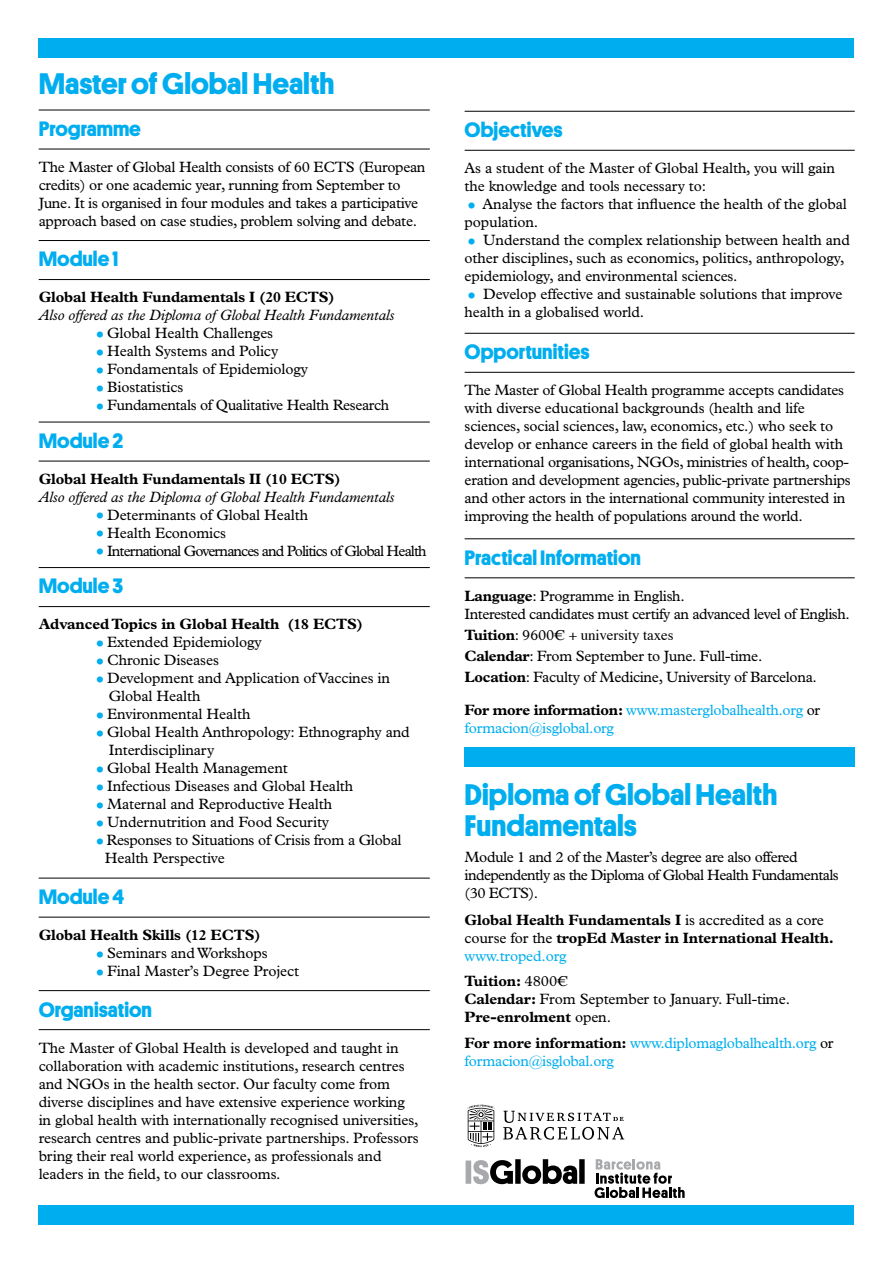
<style>
.page{position:relative;width:893px;height:1263px;background:#fff}
.page>*{position:absolute;margin:0;border:0;box-sizing:border-box;transform-origin:0 0}
.t1{font:49.5px "Plantin";color:#00aeef}
.t2{font:700 30px/31.5px "Platform";color:#00aeef}
.t3{font:700 21px "Platform";color:#00aeef}
.t4{font:15px/18px "Plantin";letter-spacing:-.01em;color:#000}
.t5{font:700 15px/18px "Plantin";letter-spacing:-.01em;color:#000}
.t6{font:15px/18px "Plantin";letter-spacing:-.02em;color:#00aeef}
.t7{font:15px/18px "Plantin";letter-spacing:-.04em;color:#000}
.t8{font:italic 15px "Plantin";letter-spacing:-.01em;color:#000}
.t9{font:15px/18px "Plantin";letter-spacing:-.03em;color:#000}
.t10{font:15px "Plantin";letter-spacing:-.06em;color:#000}
.t11{font:15px "Times";letter-spacing:-.01em;color:#000}
.s1{font-weight:700}
.s2{font-family:"Plantin";font-weight:700}
.s3{font-family:"Plantin"}
.s4{font-weight:700;color:#000}
.s5{color:#000}
.s6{font-weight:400}
.s7{font-weight:400;color:#00aeef}
.s8{font-family:"Times"}
</style>
<div class="page">
<div style="left:39px;top:38px;width:815px;height:20px;background:#00aeef"></div>
<div style="left:465px;top:747px;width:390px;height:20px;background:#00aeef"></div>
<div style="left:38px;top:1205px;width:816px;height:20px;background:#00aeef"></div>
<hr style="left:39px;top:110px;width:391px;height:1px;background:#000">
<hr style="left:39px;top:149px;width:391px;height:1px;background:#000">
<hr style="left:39px;top:240px;width:391px;height:1px;background:#000">
<hr style="left:39px;top:279px;width:391px;height:1px;background:#000">
<hr style="left:39px;top:422px;width:391px;height:1px;background:#000">
<hr style="left:39px;top:461px;width:391px;height:1px;background:#000">
<hr style="left:39px;top:567px;width:391px;height:1px;background:#000">
<hr style="left:39px;top:606px;width:391px;height:1px;background:#000">
<hr style="left:39px;top:878px;width:391px;height:1px;background:#000">
<hr style="left:39px;top:917px;width:391px;height:1px;background:#000">
<hr style="left:39px;top:990px;width:391px;height:1px;background:#000">
<hr style="left:39px;top:1029px;width:391px;height:1px;background:#000">
<hr style="left:465px;top:111px;width:390px;height:1px;background:#000">
<hr style="left:465px;top:150px;width:390px;height:1px;background:#000">
<hr style="left:465px;top:333px;width:390px;height:1px;background:#000">
<hr style="left:465px;top:372px;width:390px;height:1px;background:#000">
<hr style="left:465px;top:538px;width:390px;height:1px;background:#000">
<hr style="left:465px;top:577px;width:390px;height:1px;background:#000">
<svg style="left:466px;top:1159px;width:119px;height:25px"></svg>
<svg style="left:595px;top:1159px;width:90px;height:39px"></svg>
<svg style="left:503px;top:1111px;width:121px;height:29px"></svg>
<svg style="left:468px;top:1105px;width:27px;height:42px"></svg>
<h2 class="t2" style="left:39px;top:66px;width:297px">Master of Global Health</h2>
<h3 class="t3" style="left:39px;top:113px;width:104px">Programme</h3>
<p class="t4" style="left:39px;top:158px;width:388px">The Master of Global Health consists of 60 ECTS (European credits) or one academic year, running from September to June. It is organised in four modules and takes a participative approach based on case studies, problem solving and debate.</p>
<h3 class="t3" style="left:39px;top:244px;width:81px">Module 1</h3>
<p class="t5" style="left:39px;top:288px;width:298px">Global Health Fundamentals I (20 ECTS)</p>
<p class="t8" style="left:39px;top:307px;width:357px">Also offered as the Diploma of Global Health Fundamentals</p>
<h1 class="t1" style="left:93px;top:292px;width:16px">.</h1>
<p class="t4" style="left:107px;top:324px;width:167px">Global Health Challenges</p>
<h1 class="t1" style="left:93px;top:310px;width:16px">.</h1>
<p class="t4" style="left:107px;top:342px;width:173px">Health Systems and Policy</p>
<h1 class="t1" style="left:93px;top:328px;width:16px">.</h1>
<p class="t4" style="left:107px;top:360px;width:202px">Fondamentals of Epidemiology</p>
<h1 class="t1" style="left:93px;top:346px;width:16px">.</h1>
<p class="t4" style="left:107px;top:378px;width:78px">Biostatistics</p>
<h1 class="t1" style="left:93px;top:364px;width:16px">.</h1>
<p class="t4" style="left:107px;top:396px;width:284px">Fundamentals of Qualitative Health Research</p>
<h3 class="t3" style="left:39px;top:425px;width:86px">Module 2</h3>
<p class="t5" style="left:39px;top:470px;width:304px">Global Health Fundamentals II (10 ECTS)</p>
<p class="t8" style="left:39px;top:488px;width:357px">Also offered as the Diploma of Global Health Fundamentals</p>
<h1 class="t1" style="left:93px;top:473px;width:16px">.</h1>
<p class="t4" style="left:107px;top:506px;width:202px">Determinants of Global Health</p>
<h1 class="t1" style="left:93px;top:491px;width:16px">.</h1>
<p class="t4" style="left:107px;top:524px;width:120px">Health Economics</p>
<h1 class="t1" style="left:93px;top:509px;width:16px">.</h1>
<p class="t10" style="left:107px;top:542px;width:321px">International Governances and Politics of Global Health</p>
<h3 class="t3" style="left:39px;top:571px;width:86px">Module 3</h3>
<p class="t5" style="left:39px;top:615px;width:326px">Advanced Topics in Global Health (18 ECTS)</p>
<h1 class="t1" style="left:93px;top:601px;width:16px">.</h1>
<p class="t4" style="left:107px;top:633px;width:156px">Extended Epidemiology</p>
<h1 class="t1" style="left:93px;top:619px;width:16px">.</h1>
<p class="t4" style="left:107px;top:651px;width:113px">Chronic Diseases</p>
<h1 class="t1" style="left:93px;top:637px;width:16px">.</h1>
<p class="t4" style="left:107px;top:669px;width:284px">Development and Application of Vaccines in<br>Global Health</p>
<h1 class="t1" style="left:93px;top:673px;width:16px">.</h1>
<p class="t4" style="left:107px;top:705px;width:145px">Environmental Health</p>
<h1 class="t1" style="left:93px;top:691px;width:16px">.</h1>
<p class="t4" style="left:107px;top:723px;width:304px">Global Health Anthropology: Ethnography and<br>Interdisciplinary</p>
<h1 class="t1" style="left:93px;top:727px;width:16px">.</h1>
<p class="t4" style="left:107px;top:759px;width:182px">Global Health Management</p>
<h1 class="t1" style="left:93px;top:745px;width:16px">.</h1>
<p class="t4" style="left:107px;top:777px;width:248px">Infectious Diseases and Global Health</p>
<h1 class="t1" style="left:93px;top:763px;width:16px">.</h1>
<p class="t4" style="left:107px;top:795px;width:226px">Maternal and Reproductive Health</p>
<h1 class="t1" style="left:93px;top:781px;width:16px">.</h1>
<p class="t4" style="left:107px;top:813px;width:223px">Undernutrition and Food Security</p>
<h1 class="t1" style="left:93px;top:799px;width:16px">.</h1>
<p class="t4" style="left:105px;top:831px;width:298px">Responses to Situations of Crisis from a Global<br>Health Perspective</p>
<h3 class="t3" style="left:39px;top:881px;width:87px">Module 4</h3>
<p class="t5" style="left:39px;top:926px;width:223px">Global Health Skills (12 ECTS)</p>
<h1 class="t1" style="left:93px;top:911px;width:16px">.</h1>
<p class="t4" style="left:107px;top:944px;width:162px">Seminars and Workshops</p>
<h1 class="t1" style="left:93px;top:929px;width:16px">.</h1>
<p class="t4" style="left:107px;top:962px;width:193px">Final Master’s Degree Project</p>
<h3 class="t3" style="left:39px;top:994px;width:115px">Organisation</h3>
<p class="t4" style="left:39px;top:1038px;width:382px">The Master of Global Health is developed and taught in collaboration with academic institutions, research centres and NGOs in the health sector. Our faculty come from diverse disciplines and have extensive experience working in global health with internationally recognised universities, research centres and public-private partnerships. Professors bring their real world experience, as professionals and leaders in the field, to our classrooms.</p>
<h3 class="t3" style="left:465px;top:114px;width:100px">Objectives</h3>
<p class="t4" style="left:465px;top:159px;width:372px">As a student of the Master of Global Health, you will gain the knowledge and tools necessary to:</p>
<h1 class="t1" style="left:465px;top:163px;width:16px">.</h1>
<p class="t4" style="left:465px;top:195px;width:384px;text-indent:18px">Analyse the factors that influence the health of the global population.</p>
<h1 class="t1" style="left:465px;top:199px;width:16px">.</h1>
<p class="t4" style="left:465px;top:231px;width:387px;text-indent:19px">Understand the complex relationship between health and other disciplines, such as economics, politics, anthropology, epidemiology, and environmental sciences.</p>
<h1 class="t1" style="left:465px;top:253px;width:16px">.</h1>
<p class="t4" style="left:465px;top:285px;width:379px;text-indent:19px">Develop effective and sustainable solutions that improve health in a globalised world.</p>
<h3 class="t3" style="left:465px;top:336px;width:126px">Opportunities</h3>
<p class="t4" style="left:465px;top:381px;width:388px">The Master of Global Health programme accepts candidates with diverse educational backgrounds (health and life sciences, social sciences, law, economics, etc.) who seek to develop or enhance careers in the field of global health with international organisations, NGOs, ministries of health, coop&shy;eration and development agencies, public-private partnerships and other actors in the international community interested in improving the health of populations around the world.</p>
<h3 class="t3" style="left:465px;top:542px;width:178px">Practical Information</h3>
<p class="t9" style="left:465px;top:586px;width:387px"><span class="s1">Language</span>: Programme in English.<br>Interested candidates must certify an advanced level of English.</p>
<p class="t11" style="left:465px;top:621px;width:210px"><span class="s2">Tuition</span><span class="s3">: 9600</span>€ + university taxes</p>
<p class="t4" style="left:465px;top:645px;width:354px;line-height:21px"><span class="s1">Calendar</span>: From September to June. Full-time.<br><span class="s1">Location</span>: Faculty of Medicine, University of Barcelona.</p>
<p class="t6" style="left:465px;top:700px;width:357px"><span class="s4">For more information:</span> www.masterglobalhealth.org <span class="s5">or </span>formacion@isglobal.org</p>
<h2 class="t2" style="left:465px;top:777px;width:314px">Diploma of Global Health<br>Fundamentals</h2>
<p class="t7" style="left:465px;top:847px;width:376px">Module 1 and 2 of the Master’s degree are also offered independently as the Diploma of Global Health Fundamentals (30 ECTS).</p>
<p class="t5" style="left:465px;top:910px;width:371px">Global Health Fundamentals I <span class="s6">is accredited as a core course for the</span> tropEd Master in International Health. <span class="s7">www.troped.org</span></p>
<p class="t4" style="left:465px;top:972px;width:327px"><span class="s1">Tuition:</span> 4800<span class="s8">€<br></span><span class="s1">Calendar:</span> From September to January. Full-time.<br><span class="s1">Pre-enrolment</span> open.</p>
<p class="t6" style="left:465px;top:1033px;width:370px"><span class="s4">For more information:</span> www.diplomaglobalhealth.org <span class="s5">or </span>formacion@isglobal.org</p>
</div>
